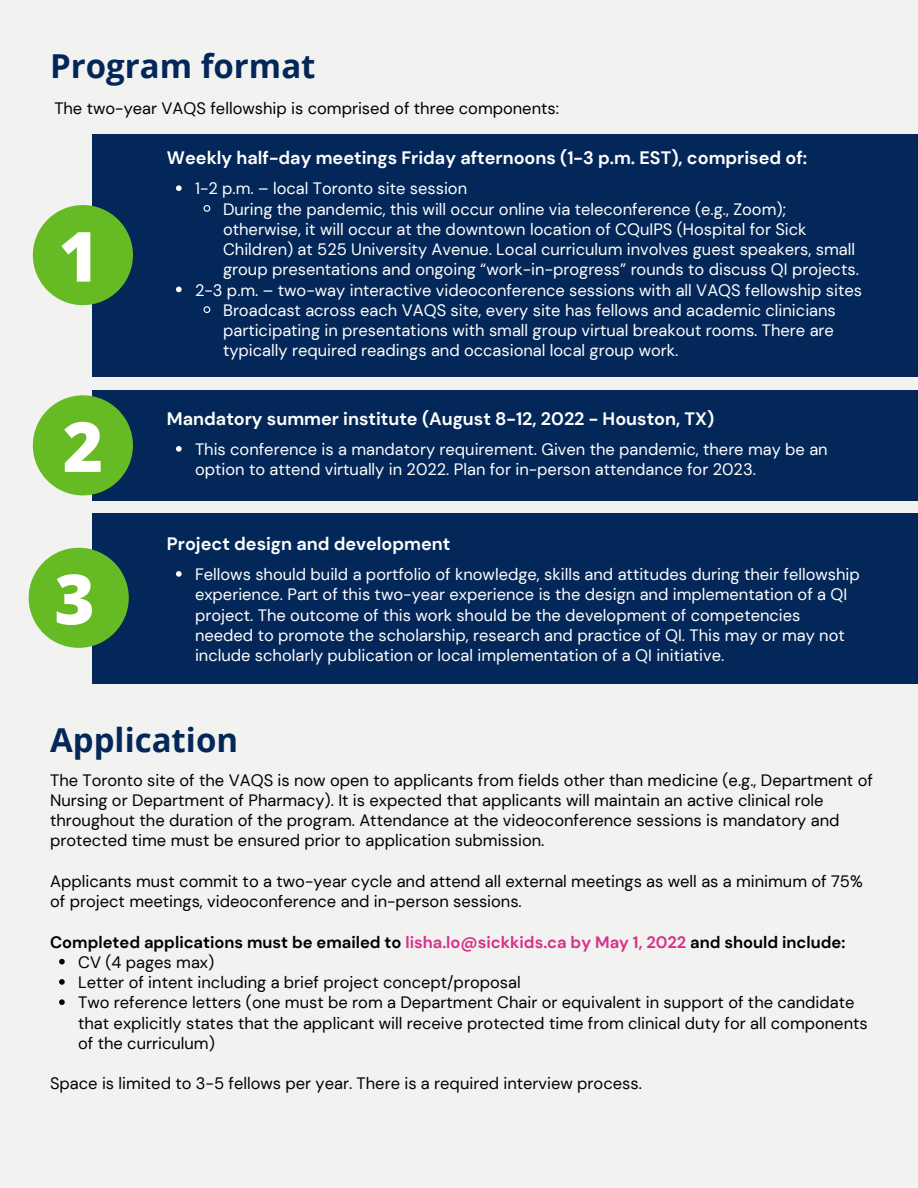
<style>
.page{position:relative;width:918px;height:1188px;background:#f2f3f0}
.page>*{position:absolute;margin:0;border:0;box-sizing:border-box;transform-origin:0 0}
.t1{font:800 69.15px "Open Sans";color:#fff}
.t2{font:700 33px "Open Sans";color:#032758}
.t3{font:700 18px "DM Sans";color:#fff}
.t4{font:16.5px/20.2px "DM Sans";color:#fff}
.t5{font:16.5px/20.2px "DM Sans";color:#000}
.t6{font:700 16.5px "DM Sans";color:#000}
.s1{color:#d8308a}
</style>
<div class="page">
<div style="left:92px;top:134px;width:826px;height:243px;background:#032758"></div>
<div style="left:92px;top:391px;width:826px;height:110px;background:#032758"></div>
<div style="left:92px;top:513px;width:826px;height:171px;background:#032758"></div>
<div style="left:33px;top:205px;width:100px;height:100px;background:#66bb24;border-radius:50%"></div>
<svg style="left:176px;top:185px;width:6px;height:6px"></svg>
<svg style="left:203px;top:205px;width:8px;height:7px"></svg>
<svg style="left:176px;top:287px;width:6px;height:5px"></svg>
<svg style="left:203px;top:306px;width:8px;height:7px"></svg>
<svg style="left:176px;top:446px;width:6px;height:6px"></svg>
<svg style="left:176px;top:571px;width:6px;height:6px"></svg>
<div style="left:33px;top:395px;width:100px;height:100px;background:#66bb24;border-radius:50%"></div>
<div style="left:29px;top:548px;width:100px;height:100px;background:#66bb24;border-radius:50%"></div>
<svg style="left:59px;top:959px;width:6px;height:5px"></svg>
<svg style="left:59px;top:979px;width:6px;height:6px"></svg>
<svg style="left:59px;top:999px;width:6px;height:6px"></svg>
<p class="t2" style="left:50px;top:42px;width:267px">Program format</p>
<p class="t5" style="left:54px;top:98px;width:506px">The two-year VAQS fellowship is comprised of three components:</p>
<p class="t1" style="left:59px;top:208px;width:42px">1</p>
<p class="t1" style="left:63px;top:398px;width:42px">2</p>
<p class="t1" style="left:54px;top:550px;width:42px">3</p>
<p class="t3" style="left:167px;top:146px;width:642px">Weekly half-day meetings Friday afternoons (1-3 p.m. EST), comprised of:</p>
<p class="t4" style="left:195px;top:179px;width:274px">1-2 p.m. – local Toronto site session</p>
<p class="t4" style="left:223px;top:199px;width:637px">During the pandemic, this will occur online via teleconference (e.g., Zoom); otherwise, it will occur at the downtown location of CQuIPS (Hospital for Sick Children) at 525 University Avenue. Local curriculum involves guest speakers, small group presentations and ongoing “work-in-progress” rounds to discuss QI projects.</p>
<p class="t4" style="left:195px;top:280px;width:669px">2-3 p.m. – two-way interactive videoconference sessions with all VAQS fellowship sites</p>
<p class="t4" style="left:223px;top:300px;width:614px;text-align:justify">Broadcast across each VAQS site, every site has fellows and academic clinicians participating in presentations with small group virtual breakout rooms. There are typically required readings and occasional local group work.</p>
<p class="t3" style="left:167px;top:407px;width:549px">Mandatory summer institute (August 8-12, 2022 - Houston, TX)</p>
<p class="t4" style="left:195px;top:439px;width:634px">This conference is a mandatory requirement. Given the pandemic, there may be an option to attend virtually in 2022. Plan for in-person attendance for 2023.</p>
<p class="t3" style="left:167px;top:532px;width:285px">Project design and development</p>
<p class="t4" style="left:195px;top:564px;width:666px">Fellows should build a portfolio of knowledge, skills and attitudes during their fellowship experience. Part of this two-year experience is the design and implementation of a QI project. The outcome of this work should be the development of competencies needed to promote the scholarship, research and practice of QI. This may or may not include scholarly publication or local implementation of a QI initiative.</p>
<p class="t2" style="left:50px;top:716px;width:190px">Application</p>
<p class="t5" style="left:50px;top:770px;width:824px">The Toronto site of the VAQS is now open to applicants from fields other than medicine (e.g., Department of Nursing or Department of Pharmacy). It is expected that applicants will maintain an active clinical role throughout the duration of the program. Attendance at the videoconference sessions is mandatory and protected time must be ensured prior to application submission.</p>
<p class="t5" style="left:50px;top:871px;width:814px">Applicants must commit to a two-year cycle and attend all external meetings as well as a minimum of 75% of project meetings, videoconference and in-person sessions.</p>
<p class="t6" style="left:50px;top:931px;width:797px">Completed applications must be emailed to <span class="s1">lisha.lo@sickkids.ca by May 1, 2022</span> and should include:</p>
<p class="t5" style="left:78px;top:952px;width:138px">CV (4 pages max)</p>
<p class="t5" style="left:78px;top:972px;width:444px">Letter of intent including a brief project concept/proposal</p>
<p class="t5" style="left:78px;top:993px;width:791px">Two reference letters (one must be rom a Department Chair or equivalent in support of the candidate that explicitly states that the applicant will receive protected time from clinical duty for all components of the curriculum)</p>
<p class="t5" style="left:50px;top:1074px;width:593px">Space is limited to 3-5 fellows per year. There is a required interview process.</p>
</div>
